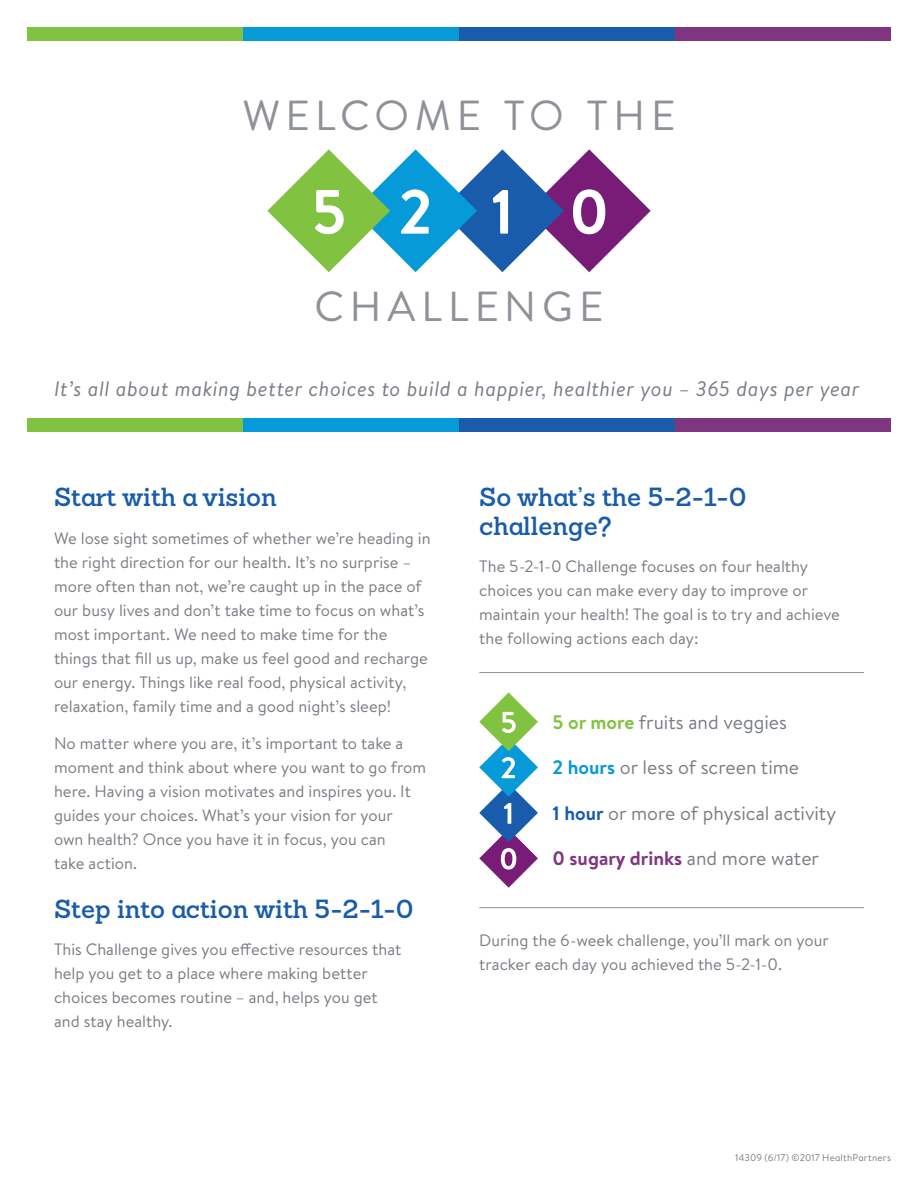
<style>
.page{position:relative;width:918px;height:1188px;background:#fff}
.page>*{position:absolute;margin:0;border:0;box-sizing:border-box;transform-origin:0 0}
.subhead{font:42px "Brandon Text";letter-spacing:.135em;color:#8e9197}
.subhead-2{font:600 25.5px/28.5px "HP Sanchez";color:#185cab}
.t1{font:italic 21px "Brandon Text";letter-spacing:.025em;color:#787d83}
.t2{font:19.5px "Brandon Text";color:#787d83}
.t3{font:700 19.5px "Brandon Text";color:#803581}
.Body_copy{font:16.5px/24px "Brandon Text";color:#787d83}
.t4{font:9.75px "Brandon Text";letter-spacing:.02em;color:#787d83}
.s1{font-weight:700;color:#81c340}
.s2{font-weight:700;color:#069ad9}
.s3{font-weight:700;color:#185cab}
.s4{font-weight:400;color:#787d83}
</style>
<div class="page">
<div style="left:27px;top:27px;width:216px;height:13px;background:#81c340"></div>
<div style="left:243px;top:27px;width:216px;height:13px;background:#069ad9"></div>
<div style="left:675px;top:27px;width:216px;height:13px;background:#803581"></div>
<div style="left:459px;top:27px;width:216px;height:13px;background:#185cab"></div>
<div style="left:27px;top:418px;width:216px;height:14px;background:#81c340"></div>
<div style="left:243px;top:418px;width:216px;height:14px;background:#069ad9"></div>
<div style="left:675px;top:418px;width:216px;height:14px;background:#803581"></div>
<div style="left:459px;top:418px;width:216px;height:14px;background:#185cab"></div>
<svg style="left:267px;top:149px;width:384px;height:123px"></svg>
<svg style="left:479px;top:692px;width:59px;height:196px"></svg>
<hr style="left:479px;top:672px;width:385px;height:1px;background:#8e9197">
<hr style="left:479px;top:907px;width:385px;height:1px;background:#8e9197">
<p class="subhead" style="left:243px;top:87px;width:434px">WELCOME TO THE</p>
<p class="subhead" style="left:315px;top:278px;width:290px">CHALLENGE</p>
<p class="t1" style="left:54px;top:374px;width:807px">It’s all about making better choices to build a happier, healthier you – 365 days per year</p>
<p class="subhead-2" style="left:54px;top:483px;width:224px">Start with a vision</p>
<p class="Body_copy" style="left:54px;top:525px;width:378px">We lose sight sometimes of whether we’re heading in the right direction for our health. It’s no surprise – more often than not, we’re caught up in the pace of our busy lives and don’t take time to focus on what’s most important. We need to make time for the things that fill us up, make us feel good and recharge our energy. Things like real food, physical activity, relaxation, family time and a good night’s sleep!</p>
<p class="Body_copy" style="left:54px;top:731px;width:374px">No matter where you are, it’s important to take a moment and think about where you want to go from here. Having a vision motivates and inspires you. It guides your choices. What’s your vision for your own health? Once you have it in focus, you can<br>take action.</p>
<p class="subhead-2" style="left:54px;top:894px;width:361px">Step into action with 5-2-1-0</p>
<p class="Body_copy" style="left:54px;top:937px;width:349px">This Challenge gives you effective resources that help you get to a place where making better choices becomes routine – and, helps you get and stay healthy.</p>
<p class="subhead-2" style="left:479px;top:483px;width:269px">So what’s the 5-2-1-0 challenge?</p>
<p class="Body_copy" style="left:479px;top:554px;width:362px">The 5-2-1-0 Challenge focuses on four healthy choices you can make every day to improve or maintain your health! The goal is to try and achieve the following actions each day:</p>
<p class="t2" style="left:552px;top:709px;width:236px"><span class="s1">5 or more</span> fruits and veggies</p>
<p class="t2" style="left:552px;top:754px;width:248px"><span class="s2">2 hours</span> or less of screen time</p>
<p class="t2" style="left:552px;top:800px;width:285px"><span class="s3">1 hour</span> or more of physical activity</p>
<p class="t3" style="left:552px;top:845px;width:268px">0 sugary drinks <span class="s4">and more water</span></p>
<p class="Body_copy" style="left:479px;top:927px;width:351px">During the 6-week challenge, you’ll mark on your tracker each day you achieved the 5-2-1-0.</p>
<p class="t4" style="left:735px;top:1151px;width:157px">14309 (6/17) ©2017 HealthPartners</p>
</div>
